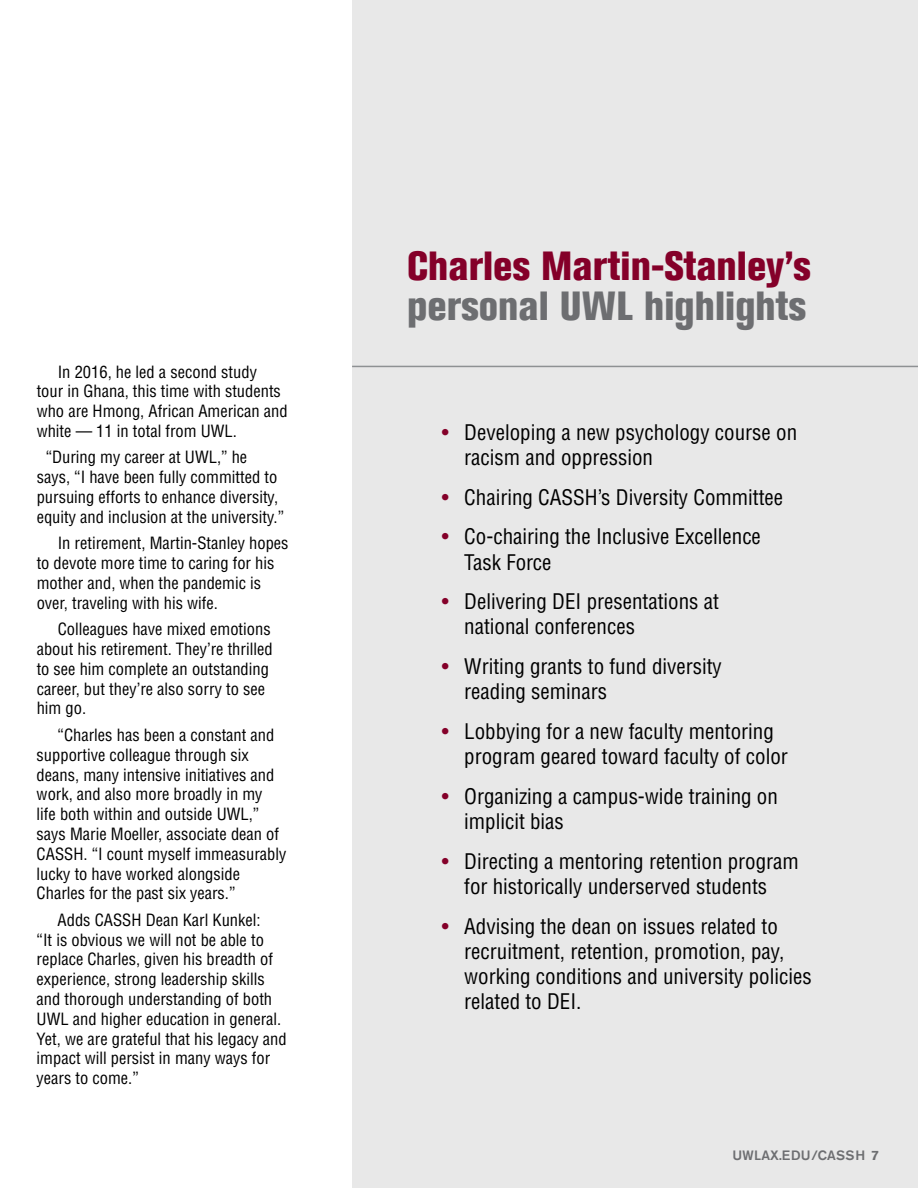
<style>
.page{position:relative;width:918px;height:1188px;background:#fff}
.page>*{position:absolute;margin:0;border:0;box-sizing:border-box;transform-origin:0 0}
.t1{font:800 condensed 40.5px "Akzidenz Grotesk Std";color:#840029}
.t2{font:800 condensed 40.5px "Akzidenz Grotesk Std";color:#6d6e71}
.t3{font:condensed 21px/25.2px "Helvetica LT Std";color:#000}
.t4{font:condensed 16.5px/19.8px "Helvetica LT Std";color:#000}
.t5{font:500 13.5px "Akzidenz Grotesk Std";letter-spacing:.015em;color:#6d6e71}
.s1{color:#840029}
.s2{font-weight:700}
</style>
<div class="page">
<div style="left:352px;top:0;width:566px;height:1188px;background:#e8e8e8"></div>
<hr style="left:352px;top:366px;width:566px;height:1px;background:#8e9193">
<p class="t4" style="left:37px;top:362px;width:253px;text-indent:21px">In 2016, he led a second study<br>tour in Ghana, this time with students who are Hmong, African American and white — 11 in total from UWL.</p>
<p class="t4" style="left:37px;top:447px;width:249px;text-indent:9px">“During my career at UWL,” he says, “I have been fully committed to pursuing efforts to enhance diversity, equity and inclusion at the university.”</p>
<p class="t4" style="left:37px;top:533px;width:253px;text-indent:21px">In retirement, Martin-Stanley hopes to devote more time to caring for his mother and, when the pandemic is over, traveling with his wife.</p>
<p class="t4" style="left:37px;top:619px;width:237px;text-indent:21px">Colleagues have mixed emotions about his retirement. They’re thrilled to see him complete an outstanding career, but they’re also sorry to see him go.</p>
<p class="t4" style="left:37px;top:725px;width:251px;text-indent:21px">“Charles has been a constant and supportive colleague through six deans, many intensive initiatives and work, and also more broadly in my<br>life both within and outside UWL,” says Marie Moeller, associate dean of CASSH. “I count myself immeasurably lucky to have worked alongside Charles for the past six years.”</p>
<p class="t4" style="left:37px;top:910px;width:252px;text-indent:21px">Adds CASSH Dean Karl Kunkel:<br>“It is obvious we will not be able to replace Charles, given his breadth of experience, strong leadership skills and thorough understanding of both UWL and higher education in general.<br>Yet, we are grateful that his legacy and impact will persist in many ways for years to come.”</p>
<h1 class="t1" style="left:407px;top:242px;width:405px">Charles Martin-Stanley’s</h1>
<h1 class="t2" style="left:407px;top:282px;width:401px">personal UWL highlights</h1>
<p class="t3" style="left:464px;top:419px;width:334px;text-indent:-22px"><span class="s1">•</span> Developing a new psychology course on racism and oppression</p>
<p class="t3" style="left:442px;top:484px;width:343px"><span class="s1">•</span> Chairing CASSH’s Diversity Committee</p>
<p class="t3" style="left:464px;top:524px;width:298px;text-indent:-22px"><span class="s1">•</span> Co-chairing the Inclusive Excellence<br>Task Force</p>
<p class="t3" style="left:464px;top:589px;width:256px;text-indent:-22px"><span class="s1">•</span> Delivering DEI presentations at national conferences</p>
<p class="t3" style="left:464px;top:654px;width:259px;text-indent:-22px"><span class="s1">•</span> Writing grants to fund diversity reading seminars</p>
<p class="t3" style="left:464px;top:719px;width:325px;text-indent:-22px"><span class="s1">•</span> Lobbying for a new faculty mentoring program geared toward faculty of color</p>
<p class="t3" style="left:464px;top:784px;width:315px;text-indent:-22px"><span class="s1">•</span> Organizing a campus-wide training on implicit bias</p>
<p class="t3" style="left:442px;top:848px;width:359px;text-align:center"><span class="s1">•</span> Directing a mentoring retention program for historically underserved students</p>
<p class="t3" style="left:464px;top:913px;width:349px;text-indent:-22px"><span class="s1">•</span> Advising the dean on issues related to recruitment, retention, promotion, pay, working conditions and university policies related to DEI.</p>
<p class="t5" style="left:732px;top:1147px;width:148px">UWLAX.EDU/CASSH <span class="s2">7</span></p>
</div>
